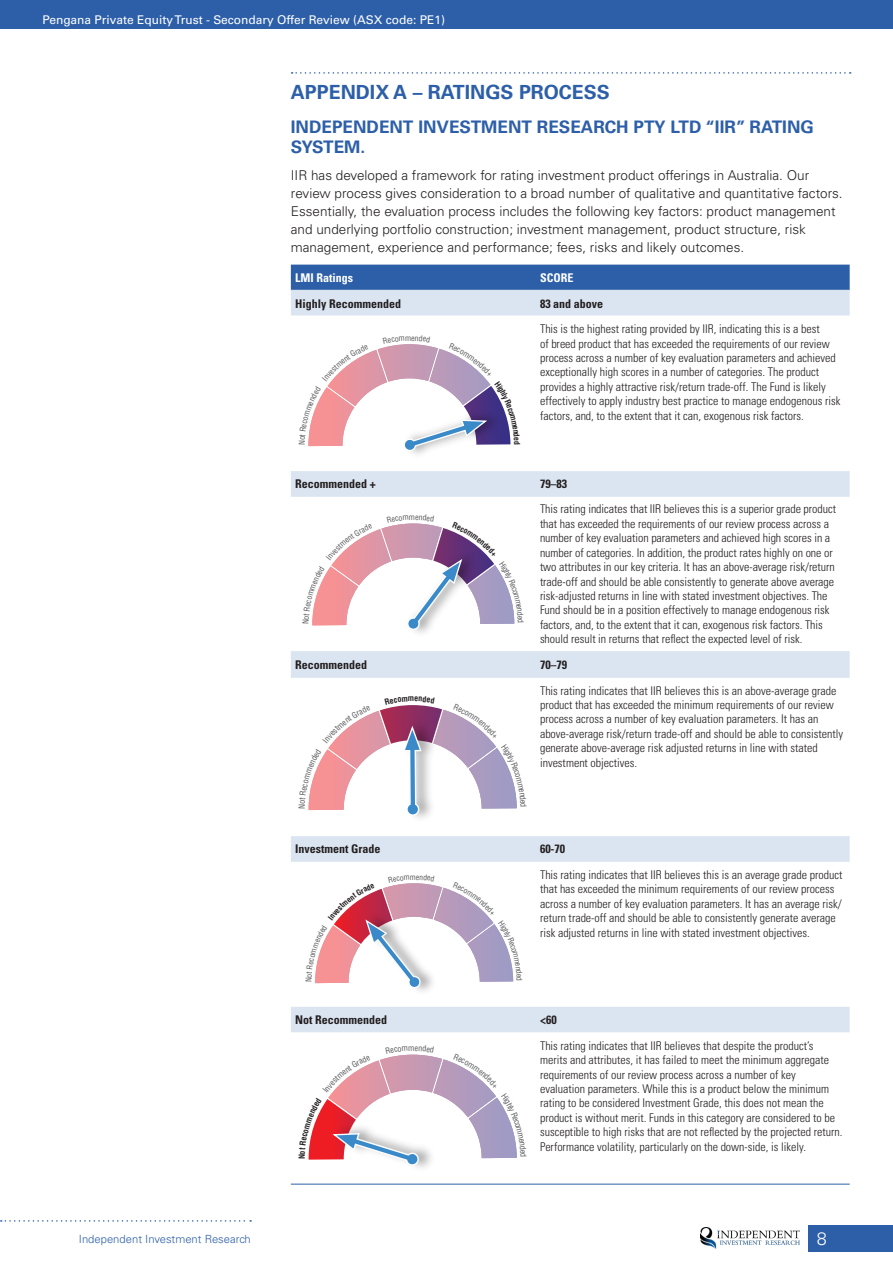
<style>
.page{position:relative;width:893px;height:1263px;background:#fff}
.page>*{position:absolute;margin:0;border:0;box-sizing:border-box;transform-origin:0 0}
.Header_1{font:700 19.5px "Univers LT Std";color:#2d5fa9}
.t1{font:300 18px "Univers LT Std";color:#fff}
.Header_2{font:700 17.25px/20.7px "Univers LT Std";color:#2d5fa9}
.Body_Text{font:300 13.5px/18px "Univers LT Std";color:#231f20}
.Table_text{font:300 condensed 12px/14.4px "Univers LT Std";color:#231f20}
.PnL_Subhead{font:700 condensed 12px "Univers LT Std";color:#231f20}
.t2{font:12px "Univers LT Std";color:#fff}
.Table_header{font:700 condensed 12px "Univers LT Std";color:#fff}
.t3{font:300 11.25px "Univers LT Std";color:#2d5fa9}
</style>
<div class="page">
<div style="left:808px;top:1225px;width:85px;height:26px;background:#2d5fa9"></div>
<div style="left:0;top:0;width:893px;height:28px;background:#2d5fa9"></div>
<img style="left:700px;top:1227px;width:99px;height:21px">
<svg style="left:1px;top:1220px;width:250px;height:2px"></svg>
<svg style="left:292px;top:72px;width:559px;height:2px"></svg>
<div style="left:291px;top:265px;width:559px;height:25px;background:#2d5fa9"></div>
<div style="left:291px;top:291px;width:559px;height:25px;background:#dbe5f1"></div>
<svg style="left:291px;top:471px;width:559px;height:713px"></svg>
<hr style="left:291px;top:290px;width:243px;height:1px;background:#dbe5f1">
<hr style="left:534px;top:290px;width:316px;height:1px;background:#dbe5f1">
<hr style="left:291px;top:496px;width:243px;height:1px;background:#dbe5f1">
<hr style="left:534px;top:496px;width:316px;height:1px;background:#dbe5f1">
<hr style="left:291px;top:651px;width:243px;height:1px;background:#dbe5f1">
<hr style="left:534px;top:651px;width:316px;height:1px;background:#dbe5f1">
<hr style="left:291px;top:677px;width:243px;height:1px;background:#dbe5f1">
<hr style="left:534px;top:677px;width:316px;height:1px;background:#dbe5f1">
<hr style="left:291px;top:1184px;width:243px;height:1px;background:#2d5fa9">
<hr style="left:534px;top:1184px;width:316px;height:1px;background:#2d5fa9">
<img style="left:403px;top:632px;width:80px;height:9px">
<img style="left:399px;top:816px;width:44px;height:11px">
<img style="left:361px;top:990px;width:79px;height:8px">
<img style="left:328px;top:1167px;width:111px;height:8px">
<svg style="left:308px;top:344px;width:203px;height:109px"></svg>
<svg style="left:563px;top:622px;width:8px;height:18px"></svg>
<svg style="left:573px;top:749px;width:13px;height:19px"></svg>
<svg style="left:568px;top:536px;width:68px;height:79px"></svg>
<svg style="left:589px;top:706px;width:46px;height:36px"></svg>
<svg style="left:650px;top:529px;width:5px;height:7px"></svg>
<svg style="left:667px;top:527px;width:32px;height:7px"></svg>
<svg style="left:650px;top:697px;width:16px;height:7px"></svg>
<svg style="left:679px;top:696px;width:20px;height:7px"></svg>
<svg style="left:300px;top:514px;width:224px;height:118px"></svg>
<svg style="left:718px;top:535px;width:73px;height:103px"></svg>
<svg style="left:299px;top:696px;width:228px;height:120px"></svg>
<svg style="left:717px;top:703px;width:57px;height:53px"></svg>
<svg style="left:581px;top:868px;width:65px;height:71px"></svg>
<svg style="left:306px;top:874px;width:217px;height:116px"></svg>
<svg style="left:564px;top:1147px;width:6px;height:6px"></svg>
<svg style="left:566px;top:1055px;width:66px;height:85px"></svg>
<svg style="left:650px;top:1045px;width:49px;height:9px"></svg>
<svg style="left:718px;top:1053px;width:44px;height:35px"></svg>
<svg style="left:299px;top:1045px;width:228px;height:122px"></svg>
<svg style="left:767px;top:1097px;width:24px;height:56px"></svg>
<p class="t2" style="left:43px;top:13px;width:404px">Pengana Private Equity Trust - Secondary Offer Review (ASX code: PE1)</p>
<p class="Header_1" style="left:291px;top:81px;width:320px">APPENDIX A – RATINGS PROCESS</p>
<p class="Header_2" style="left:291px;top:116px;width:524px">INDEPENDENT INVESTMENT RESEARCH PTY LTD “IIR” RATING<br>SYSTEM.</p>
<p class="Body_Text" style="left:291px;top:166px;width:553px">IIR has developed a framework for rating investment product offerings in Australia. Our review process gives consideration to a broad number of qualitative and quantitative factors.<br>Essentially, the evaluation process includes the following key factors: product management and underlying portfolio construction; investment management, product structure, risk management, experience and performance; fees, risks and likely outcomes.</p>
<p class="Table_header" style="left:295px;top:270px;width:59px">LMI Ratings</p>
<p class="Table_header" style="left:540px;top:270px;width:35px">SCORE</p>
<p class="PnL_Subhead" style="left:295px;top:296px;width:107px">Highly Recommended</p>
<p class="PnL_Subhead" style="left:540px;top:296px;width:65px">83 and above</p>
<p class="Table_text" style="left:540px;top:322px;width:302px">This is the highest rating provided by IIR, indicating this is a best<br>of breed product that has exceeded the requirements of our review process across a number of key evaluation parameters and achieved exceptionally high scores in a number of categories. The product provides a highly attractive risk/return trade-off. The Fund is likely effectively to apply industry best practice to manage endogenous risk factors, and, to the extent that it can, exogenous risk factors.</p>
<p class="PnL_Subhead" style="left:295px;top:476px;width:82px">Recommended +</p>
<p class="PnL_Subhead" style="left:540px;top:476px;width:29px">79–83</p>
<p class="Table_text" style="left:540px;top:502px;width:298px">This rating indicates that IIR believes this is a superior grade product that has exceeded the requirements of our review process across a number of key evaluation parameters and achieved high scores in a number of categories. In addition, the product rates highly on one or two attributes in our key criteria. It has an above-average risk/return trade-off and should be able consistently to generate above average risk-adjusted returns in line with stated investment objectives. The Fund should be in a position effectively to manage endogenous risk factors, and, to the extent that it can, exogenous risk factors. This should result in returns that reflect the expected level of risk.</p>
<p class="PnL_Subhead" style="left:295px;top:657px;width:73px">Recommended</p>
<p class="PnL_Subhead" style="left:540px;top:657px;width:29px">70–79</p>
<p class="Table_text" style="left:540px;top:683px;width:305px">This rating indicates that IIR believes this is an above-average grade product that has exceeded the minimum requirements of our review process across a number of key evaluation parameters. It has an above-average risk/return trade-off and should be able to consistently generate above-average risk adjusted returns in line with stated investment objectives.</p>
<p class="PnL_Subhead" style="left:295px;top:842px;width:87px">Investment Grade</p>
<p class="PnL_Subhead" style="left:540px;top:842px;width:27px">60-70</p>
<p class="Table_text" style="left:540px;top:867px;width:304px">This rating indicates that IIR believes this is an average grade product that has exceeded the minimum requirements of our review process across a number of key evaluation parameters. It has an average risk/ return trade-off and should be able to consistently generate average risk adjusted returns in line with stated investment objectives.</p>
<p class="t3" style="left:79px;top:1232px;width:173px">Independent Investment Research</p>
<p class="PnL_Subhead" style="left:295px;top:1012px;width:94px">Not Recommended</p>
<p class="PnL_Subhead" style="left:540px;top:1012px;width:18px">&lt;60</p>
<p class="Table_text" style="left:540px;top:1038px;width:304px">This rating indicates that IIR believes that despite the product’s merits and attributes, it has failed to meet the minimum aggregate requirements of our review process across a number of key evaluation parameters. While this is a product below the minimum rating to be considered Investment Grade, this does not mean the product is without merit. Funds in this category are considered to be susceptible to high risks that are not reflected by the projected return.<br>Performance volatility, particularly on the down-side, is likely.</p>
<h2 class="t1" style="left:817px;top:1227px;width:12px">8</h2>
</div>
